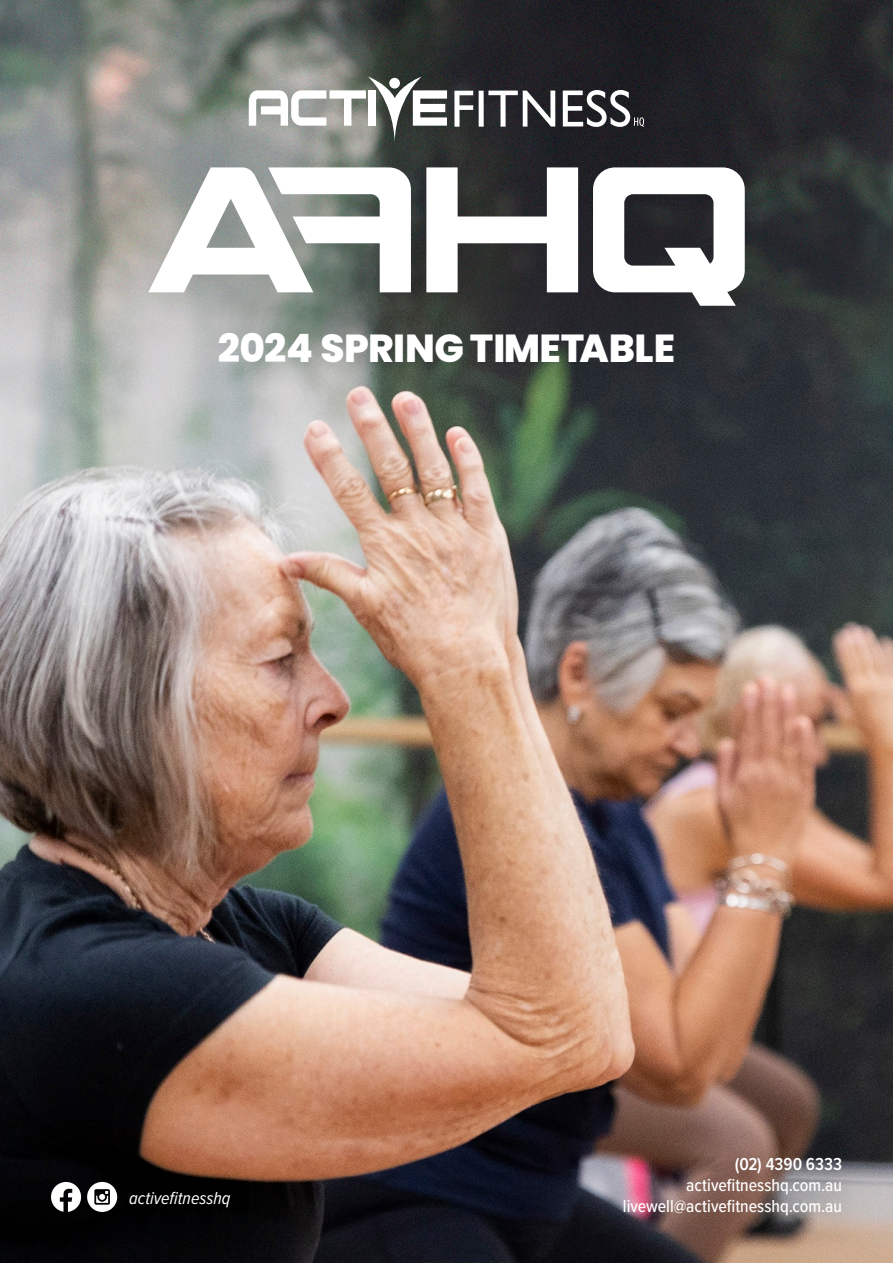
<style>
.page{position:relative;width:893px;height:1263px;background:#fff}
.page>*{position:absolute;margin:0;border:0;box-sizing:border-box;transform-origin:0 0}
.t1{font:800 39px "Poppins";letter-spacing:-.01em;color:#fff}
.Body_Copy{font:500 18px "Proxima Nova Cond";color:#fff}
.Body_Copy-2{font:italic 18px "Proxima Nova Cond";color:#fff}
.Body_Copy-3{font:600 18px "Proxima Nova Cond";color:#fff}
</style>
<div class="page">
<img style="left:0;top:0;width:893px;height:1263px">
<svg style="left:87px;top:1182px;width:30px;height:30px"></svg>
<svg style="left:51px;top:1182px;width:30px;height:30px"></svg>
<svg style="left:426px;top:167px;width:152px;height:125px"></svg>
<svg style="left:593px;top:167px;width:152px;height:139px"></svg>
<svg style="left:148px;top:167px;width:263px;height:125px"></svg>
<svg style="left:454px;top:91px;width:19px;height:36px"></svg>
<div style="left:479px;top:91px;width:5px;height:36px;background:#fff"></div>
<svg style="left:488px;top:91px;width:67px;height:36px"></svg>
<svg style="left:563px;top:90px;width:81px;height:37px"></svg>
<svg style="left:249px;top:77px;width:198px;height:65px"></svg>
<div style="left:389px;top:78px;width:11px;height:11px;background:#fff;border-radius:50%"></div>
<p class="t1" style="left:218px;top:326px;width:459px">2024 SPRING TIMETABLE</p>
<p class="Body_Copy-2" style="left:129px;top:1185px;width:103px">activefitnesshq</p>
<p class="Body_Copy-3" style="left:735px;top:1151px;width:109px">(02) 4390 6333</p>
<p class="Body_Copy" style="left:686px;top:1172px;width:157px">activefitnesshq.com.au</p>
<p class="Body_Copy" style="left:623px;top:1193px;width:221px">livewell@activefitnesshq.com.au</p>
</div>
